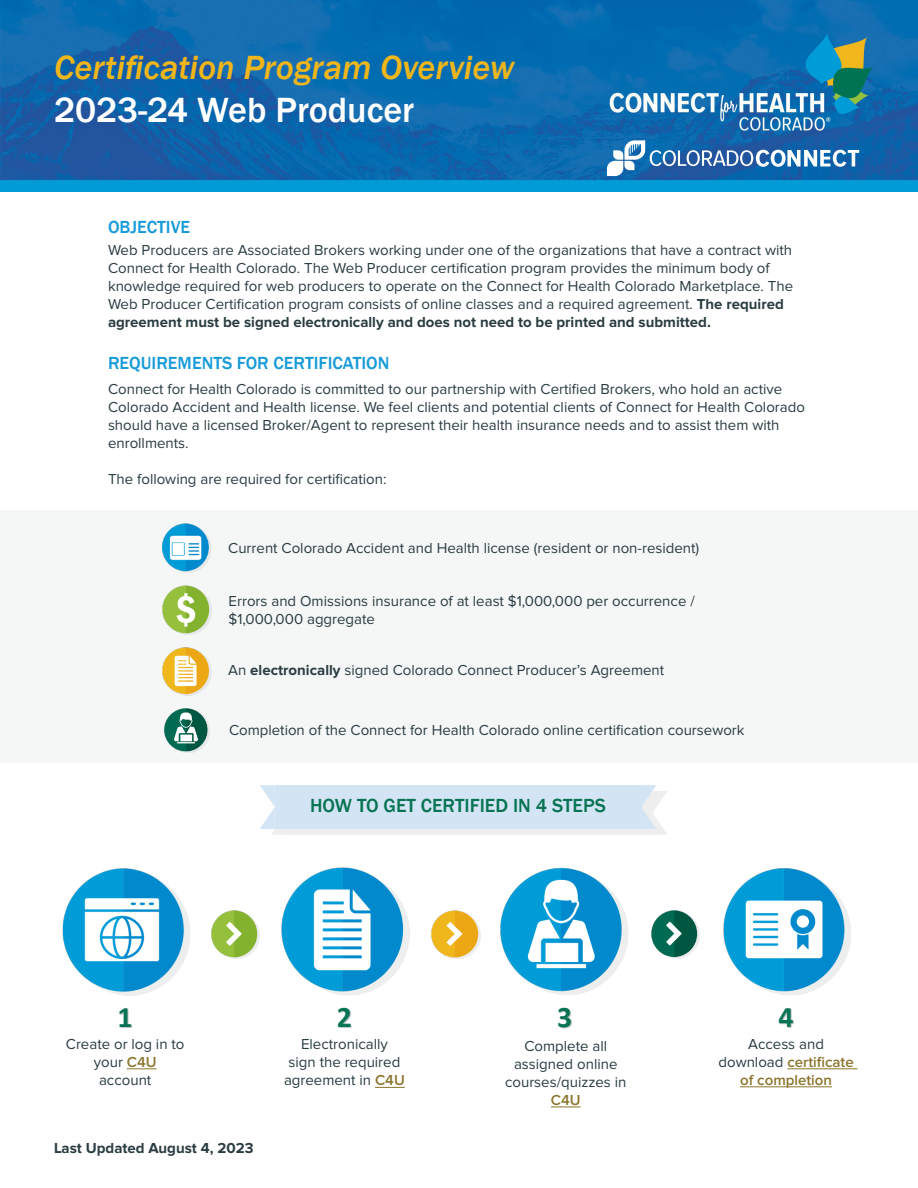
<style>
.page{position:relative;width:918px;height:1188px;background:#fff}
.page>*{position:absolute;margin:0;border:0;box-sizing:border-box;transform-origin:0 0}
.t1{font:500 36px "Franklin Gothic";color:#fff}
.t2{font:italic 500 34.5px "Franklin Gothic";color:#f1b61b}
.t3{font:700 30px "Calibri";color:#087453}
.t4{font:500 19.5px "Franklin Gothic";color:#087453}
.t5{font:500 18px "Franklin Gothic";color:#169bd8}
.t6{font:15px/18px "Proxima Nova";color:#2a3c41;text-align:center}
.t7{font:700 15px "Proxima Nova";color:#2a3c41}
.t8{font:600 15px/18px "Proxima Nova";color:#8b752d;text-align:center}
.s1{font-weight:700}
.s2{font-weight:600;color:#8b752d}
.s3{font-weight:400;color:#2a3c41}
</style>
<div class="page">
<img style="left:0;top:0;width:918px;height:192px">
<svg style="left:607px;top:140px;width:252px;height:36px"></svg>
<div style="left:0;top:511px;width:918px;height:252px;background:#f5f7f7"></div>
<img style="left:162px;top:524px;width:49px;height:49px">
<img style="left:162px;top:585px;width:49px;height:49px">
<img style="left:162px;top:647px;width:49px;height:49px">
<img style="left:165px;top:708px;width:45px;height:45px">
<div style="left:286px;top:791px;width:366px;height:44px;background:#eeeeef"></div>
<div style="left:275px;top:785px;width:366px;height:44px;background:#d3e5f5"></div>
<svg style="left:260px;top:785px;width:26px;height:50px"></svg>
<svg style="left:641px;top:785px;width:26px;height:50px"></svg>
<hr style="left:551px;top:1107px;width:30px;height:1px;background:#8b752d">
<hr style="left:375px;top:1087px;width:30px;height:1px;background:#8b752d">
<hr style="left:787px;top:1069px;width:71px;height:1px;background:#8b752d">
<hr style="left:740px;top:1087px;width:92px;height:1px;background:#8b752d">
<hr style="left:127px;top:1069px;width:30px;height:1px;background:#8b752d">
<img style="left:211px;top:910px;width:49px;height:49px">
<img style="left:432px;top:910px;width:48px;height:49px">
<img style="left:651px;top:910px;width:49px;height:49px">
<img style="left:62px;top:868px;width:128px;height:127px">
<img style="left:282px;top:868px;width:127px;height:127px">
<img style="left:501px;top:868px;width:127px;height:127px">
<img style="left:723px;top:868px;width:128px;height:127px">
<p class="t2" style="left:54px;top:46px;width:462px">Certification Program Overview</p>
<p class="t1" style="left:54px;top:88px;width:362px">2023-24 Web Producer</p>
<p class="t5" style="left:108px;top:216px;width:84px">OBJECTIVE</p>
<p class="t6" style="left:108px;top:241px;width:686px">Web Producers are Associated Brokers working under one of the organizations that have a contract with</p>
<p class="t6" style="left:108px;top:259px;width:663px">Connect for Health Colorado. The Web Producer certification program provides the minimum body of</p>
<p class="t6" style="left:108px;top:277px;width:687px">knowledge required for web producers to operate on the Connect for Health Colorado Marketplace. The</p>
<p class="t6" style="left:108px;top:295px;width:677px">Web Producer Certification program consists of online classes and a required agreement. <span class="s1">The required</span></p>
<p class="t7" style="left:108px;top:315px;width:604px">agreement must be signed electronically and does not need to be printed and submitted.</p>
<p class="t5" style="left:108px;top:352px;width:283px">REQUIREMENTS FOR CERTIFICATION</p>
<p class="t6" style="left:108px;top:381px;width:676px">Connect for Health Colorado is committed to our partnership with Certified Brokers, who hold an active</p>
<p class="t6" style="left:108px;top:399px;width:699px">Colorado Accident and Health license. We feel clients and potential clients of Connect for Health Colorado</p>
<p class="t6" style="left:108px;top:417px;width:673px">should have a licensed Broker/Agent to represent their health insurance needs and to assist them with</p>
<p class="t6" style="left:108px;top:435px;width:82px">enrollments.</p>
<p class="t6" style="left:108px;top:471px;width:280px">The following are required for certification:</p>
<p class="t6" style="left:228px;top:539px;width:473px">Current Colorado Accident and Health license (resident or non-resident)</p>
<p class="t6" style="left:229px;top:592px;width:468px;text-align:left">Errors and Omissions insurance of at least $1,000,000 per occurrence / $1,000,000 aggregate</p>
<p class="t6" style="left:228px;top:662px;width:438px">An <span class="s1">electronically</span> signed Colorado Connect Producer’s Agreement</p>
<p class="t6" style="left:229px;top:722px;width:517px">Completion of the Connect for Health Colorado online certification coursework</p>
<p class="t4" style="left:310px;top:794px;width:297px">HOW TO GET CERTIFIED IN 4 STEPS</p>
<p class="t3" style="left:118px;top:996px;width:17px">1</p>
<p class="t6" style="left:66px;top:1035px;width:120px">Create or log in to your <span class="s2">C4U</span></p>
<p class="t6" style="left:99px;top:1071px;width:54px">account</p>
<p class="t7" style="left:54px;top:1141px;width:201px">Last Updated August 4, 2023</p>
<p class="t3" style="left:337px;top:996px;width:17px">2</p>
<p class="t3" style="left:557px;top:996px;width:17px">3</p>
<p class="t3" style="left:778px;top:996px;width:17px">4</p>
<p class="t6" style="left:505px;top:1038px;width:123px">Complete all assigned online courses/quizzes in<br><span class="s2">C4U</span></p>
<p class="t6" style="left:284px;top:1036px;width:122px">Electronically<br>sign the required agreement in <span class="s2">C4U</span></p>
<p class="t8" style="left:718px;top:1035px;width:137px"><span class="s3">Access and download</span> certificate of completion</p>
</div>
